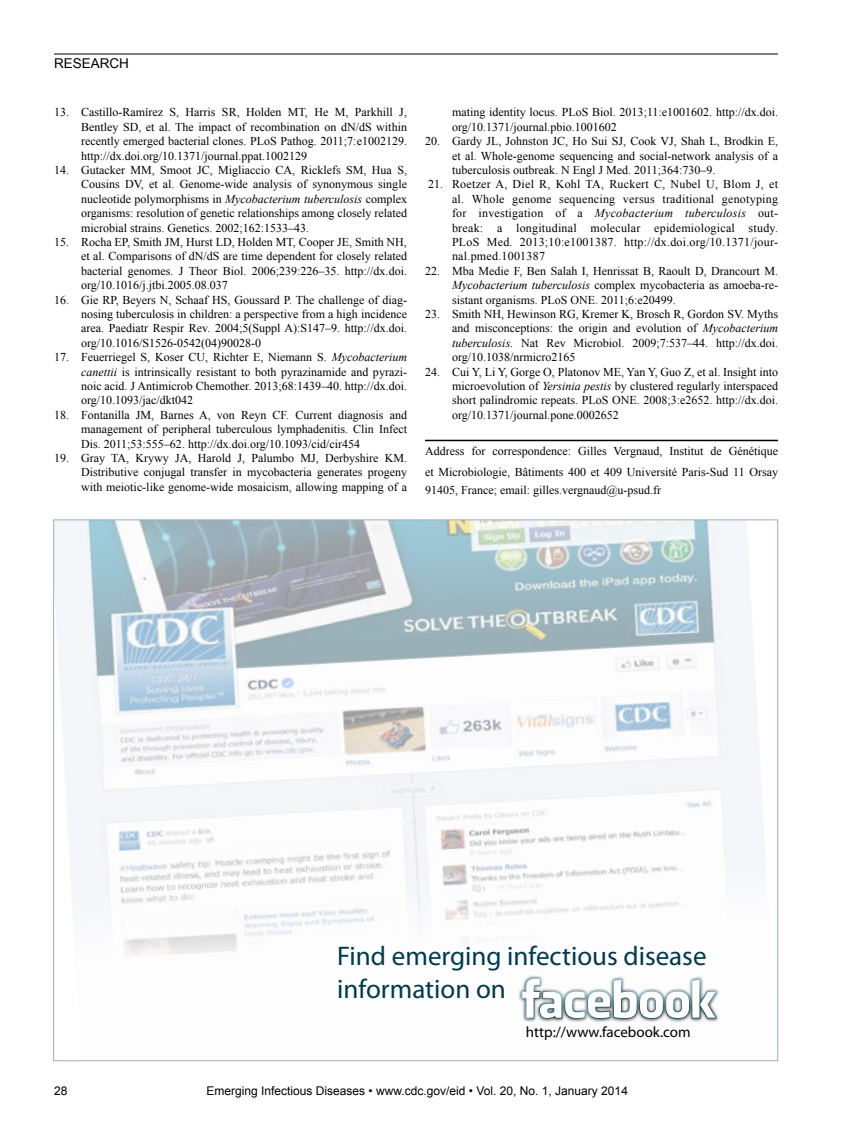
<style>
.page{position:relative;width:851px;height:1134px;background:#fff}
.page>*{position:absolute;margin:0;border:0;box-sizing:border-box;transform-origin:0 0}
.t1{font:27px/32.4px "Myriad Pro";color:#01394d}
.t2{font:15px "Myriad Pro";color:#000}
.t3{font:13.5px "Arial";color:#000}
.t4{font:12px/14.4px "Times New Roman";color:#000;text-align:justify}
.t5{font:12px "Arial";color:#000}
.s1{font-style:italic}
</style>
<div class="page">
<hr style="left:54px;top:54px;width:724px;height:1px;background:#000">
<hr style="left:425px;top:440px;width:353px;height:1px;background:#000">
<img style="left:84px;top:521px;width:645px;height:435px">
<div style="left:518px;top:975px;width:202px;height:47px;background:#000;opacity:.85"></div>
<div style="left:519px;top:977px;width:198px;height:44px;background:#abe1fa;opacity:.82"></div>
<p class="t3" style="left:54px;top:55px;width:77px">RESEARCH</p>
<p class="t4" style="left:81px;top:105px;width:327px;text-indent:-27px">13. Castillo-Ramírez S, Harris SR, Holden MT, He M, Parkhill J, Bentley SD, et al. The impact of recombination on dN/dS within recently emerged bacterial clones. PLoS Pathog. 2011;7:e1002129. http://dx.doi.org/10.1371/journal.ppat.1002129</p>
<p class="t4" style="left:81px;top:163px;width:327px;text-indent:-27px">14. Gutacker MM, Smoot JC, Migliaccio CA, Ricklefs SM, Hua S, Cousins DV, et al. Genome-wide analysis of synonymous single nucleotide polymorphisms in <span class="s1">Mycobacterium tuberculosis</span> complex organisms: resolution of genetic relationships among closely related microbial strains. Genetics. 2002;162:1533–43.</p>
<p class="t4" style="left:81px;top:235px;width:327px;text-indent:-27px">15. Rocha EP, Smith JM, Hurst LD, Holden MT, Cooper JE, Smith NH, et al. Comparisons of dN/dS are time dependent for closely related bacterial genomes. J Theor Biol. 2006;239:226–35. http://dx.doi. org/10.1016/j.jtbi.2005.08.037</p>
<p class="t4" style="left:81px;top:292px;width:327px;text-indent:-27px">16. Gie RP, Beyers N, Schaaf HS, Goussard P. The challenge of diag&shy;nosing tuberculosis in children: a perspective from a high incidence area. Paediatr Respir Rev. 2004;5(Suppl A):S147–9. http://dx.doi. org/10.1016/S1526-0542(04)90028-0</p>
<p class="t4" style="left:81px;top:350px;width:327px;text-indent:-27px">17. Feuerriegel S, Koser CU, Richter E, Niemann S. <span class="s1">Mycobacterium canettii</span> is intrinsically resistant to both pyrazinamide and pyrazi&shy;noic acid. J Antimicrob Chemother. 2013;68:1439–40. http://dx.doi. org/10.1093/jac/dkt042</p>
<p class="t4" style="left:81px;top:407px;width:327px;text-indent:-27px">18. Fontanilla JM, Barnes A, von Reyn CF. Current diagnosis and management of peripheral tuberculous lymphadenitis. Clin Infect Dis. 2011;53:555–62. http://dx.doi.org/10.1093/cid/cir454</p>
<p class="t4" style="left:81px;top:451px;width:327px;text-indent:-27px">19. Gray TA, Krywy JA, Harold J, Palumbo MJ, Derbyshire KM.<br>Distributive conjugal transfer in mycobacteria generates progeny with meiotic-like genome-wide mosaicism, allowing mapping of a</p>
<p class="t4" style="left:452px;top:105px;width:327px">mating identity locus. PLoS Biol. 2013;11:e1001602. http://dx.doi. org/10.1371/journal.pbio.1001602</p>
<p class="t4" style="left:452px;top:134px;width:327px;text-indent:-27px">20. Gardy JL, Johnston JC, Ho Sui SJ, Cook VJ, Shah L, Brodkin E, et al. Whole-genome sequencing and social-network analysis of a tuberculosis outbreak. N Engl J Med. 2011;364:730–9.</p>
<p class="t4" style="left:452px;top:177px;width:327px;text-indent:-24px">21. Roetzer A, Diel R, Kohl TA, Ruckert C, Nubel U, Blom J, et al. Whole genome sequencing versus traditional genotyping for investigation of a <span class="s1">Mycobacterium tuberculosis</span> out&shy;break: a longitudinal molecular epidemiological study.<br>PLoS Med. 2013;10:e1001387. http://dx.doi.org/10.1371/jour&shy;nal.pmed.1001387</p>
<p class="t4" style="left:452px;top:263px;width:327px;text-indent:-27px">22. Mba Medie F, Ben Salah I, Henrissat B, Raoult D, Drancourt M.<br><span class="s1">Mycobacterium tuberculosis</span> complex mycobacteria as amoeba-re&shy;sistant organisms. PLoS ONE. 2011;6:e20499.</p>
<p class="t4" style="left:452px;top:307px;width:327px;text-indent:-27px">23. Smith NH, Hewinson RG, Kremer K, Brosch R, Gordon SV. Myths and misconceptions: the origin and evolution of <span class="s1">Mycobacterium tuberculosis.</span> Nat Rev Microbiol. 2009;7:537–44. http://dx.doi. org/10.1038/nrmicro2165</p>
<p class="t4" style="left:452px;top:364px;width:327px;text-indent:-27px">24. Cui Y, Li Y, Gorge O, Platonov ME, Yan Y, Guo Z, et al. Insight into microevolution of <span class="s1">Yersinia pestis</span> by clustered regularly interspaced short palindromic repeats. PLoS ONE. 2008;3:e2652. http://dx.doi. org/10.1371/journal.pone.0002652</p>
<p class="t4" style="left:425px;top:440px;width:354px;line-height:21px">Address for correspondence: Gilles Vergnaud, Institut de Génétique et Microbiologie, Bâtiments 400 et 409 Université Paris-Sud 11 Orsay</p>
<p class="t4" style="left:425px;top:482px;width:238px">91405, France; email: gilles.vergnaud@u-psud.fr</p>
<h1 class="t1" style="left:337px;top:940px;width:371px">Find emerging infectious disease information on</h1>
<p class="t2" style="left:526px;top:1023px;width:166px">http://www.facebook.com</p>
<p class="t5" style="left:54px;top:1083px;width:15px">28</p>
<p class="t5" style="left:206px;top:1083px;width:423px">Emerging Infectious Diseases • www.cdc.gov/eid • Vol. 20, No. 1, January 2014</p>
</div>
